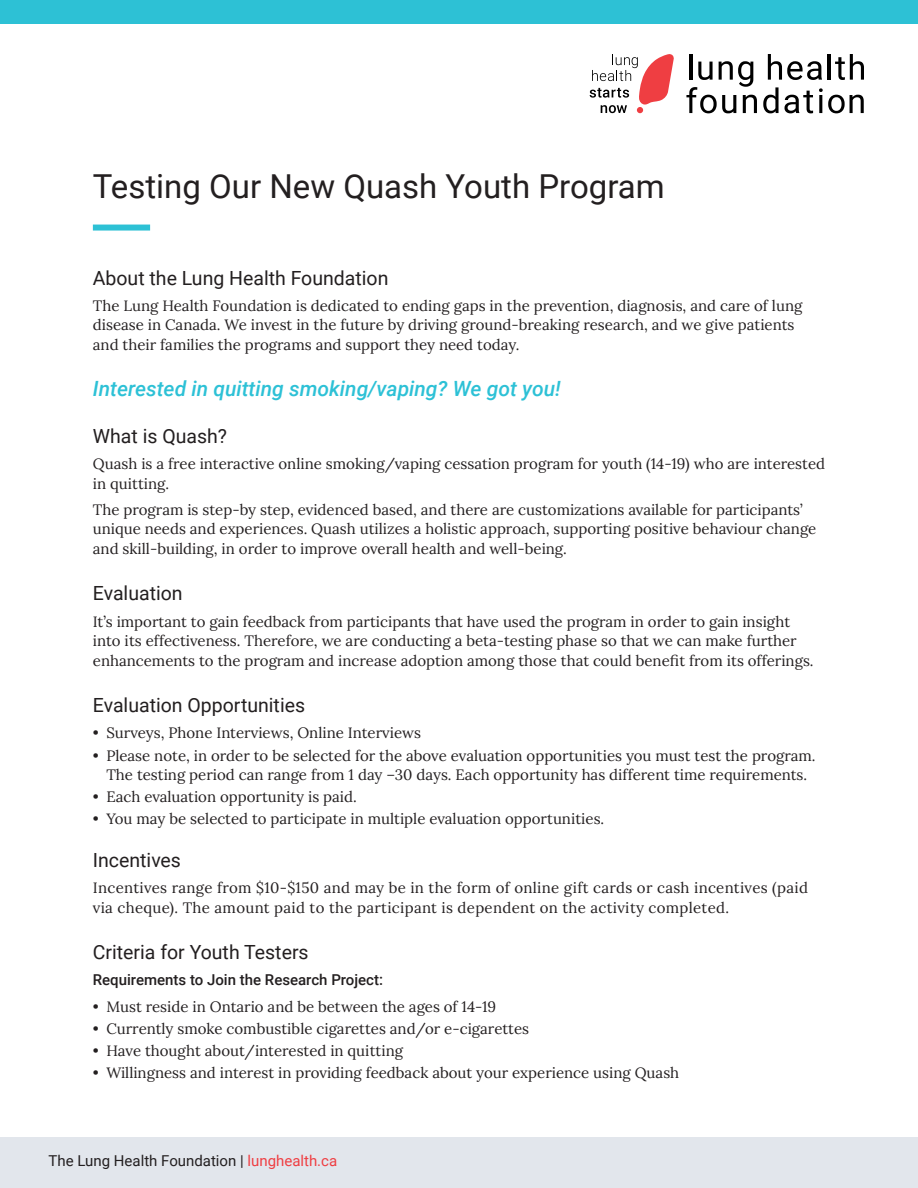
<style>
.page{position:relative;width:918px;height:1188px;background:#fff}
.page>*{position:absolute;margin:0;border:0;box-sizing:border-box;transform-origin:0 0}
.t1{font:33px "Roboto";color:#231f20}
.t2{font:italic 500 21px "Roboto";color:#2dc1d6}
.t3{font:19.5px "Roboto";color:#231f20}
.t4{font:15px/19.5px "Lora";color:#231f20}
.t5{font:15px/19.5px "Lora";letter-spacing:.02em;color:#231f20}
.t6{font:500 15px "Roboto";color:#231f20}
.t7{font:15px "Roboto";color:#231f20}
.s1{color:#ef3e42}
</style>
<div class="page">
<div style="left:93px;top:225px;width:57px;height:6px;background:#2dc1d5"></div>
<div style="left:0;top:0;width:918px;height:24px;background:#2dc1d5"></div>
<div style="left:0;top:1138px;width:918px;height:50px;background:#e2e6ec"></div>
<hr style="left:689px;top:54px;width:3px;height:26px;background:#000">
<svg style="left:768px;top:54px;width:54px;height:26px"></svg>
<hr style="left:828px;top:54px;width:3px;height:26px;background:#000">
<svg style="left:835px;top:54px;width:29px;height:26px"></svg>
<svg style="left:686px;top:61px;width:71px;height:52px"></svg>
<svg style="left:763px;top:87px;width:16px;height:26px"></svg>
<svg style="left:785px;top:91px;width:28px;height:22px"></svg>
<svg style="left:819px;top:88px;width:45px;height:25px"></svg>
<svg style="left:590px;top:54px;width:84px;height:59px"></svg>
<h1 class="t1" style="left:93px;top:163px;width:573px">Testing Our New Quash Youth Program</h1>
<h3 class="t3" style="left:93px;top:264px;width:297px">About the Lung Health Foundation</h3>
<p class="t4" style="left:93px;top:295px;width:711px">The Lung Health Foundation is dedicated to ending gaps in the prevention, diagnosis, and care of lung disease in Canada. We invest in the future by driving ground-breaking research, and we give patients and their families the programs and support they need today.</p>
<h2 class="t2" style="left:93px;top:374px;width:469px">Interested in quitting smoking/vaping? We got you!</h2>
<h3 class="t3" style="left:93px;top:422px;width:136px">What is Quash?</h3>
<p class="t4" style="left:93px;top:453px;width:734px">Quash is a free interactive online smoking/vaping cessation program for youth (14-19) who are interested in quitting.</p>
<p class="t4" style="left:93px;top:499px;width:725px">The program is step-by step, evidenced based, and there are customizations available for participants’ unique needs and experiences. Quash utilizes a holistic approach, supporting positive behaviour change and skill-building, in order to improve overall health and well-being.</p>
<h3 class="t3" style="left:93px;top:580px;width:91px">Evaluation</h3>
<p class="t4" style="left:93px;top:610px;width:722px">It’s important to gain feedback from participants that have used the program in order to gain insight into its effectiveness. Therefore, we are conducting a beta-testing phase so that we can make further enhancements to the program and increase adoption among those that could benefit from its offerings.</p>
<h3 class="t3" style="left:93px;top:691px;width:214px">Evaluation Opportunities</h3>
<p class="t4" style="left:93px;top:722px;width:330px">• Surveys, Phone Interviews, Online Interviews</p>
<p class="t4" style="left:93px;top:744px;width:724px;text-align:center">• Please note, in order to be selected for the above evaluation opportunities you must test the program.<br>The testing period can range from 1 day –30 days. Each opportunity has different time requirements.</p>
<p class="t4" style="left:93px;top:786px;width:265px">• Each evaluation opportunity is paid.</p>
<p class="t4" style="left:93px;top:808px;width:513px">• You may be selected to participate in multiple evaluation opportunities.</p>
<h3 class="t3" style="left:93px;top:846px;width:90px">Incentives</h3>
<p class="t5" style="left:93px;top:877px;width:717px">Incentives range from $10-$150 and may be in the form of online gift cards or cash incentives (paid via cheque). The amount paid to the participant is dependent on the activity completed.</p>
<h3 class="t3" style="left:93px;top:939px;width:217px">Criteria for Youth Testers</h3>
<p class="t6" style="left:93px;top:970px;width:292px">Requirements to Join the Research Project:</p>
<p class="t4" style="left:93px;top:996px;width:405px">• Must reside in Ontario and be between the ages of 14-19</p>
<p class="t4" style="left:93px;top:1018px;width:438px">• Currently smoke combustible cigarettes and/or e-cigarettes</p>
<p class="t4" style="left:93px;top:1040px;width:312px">• Have thought about/interested in quitting</p>
<p class="t4" style="left:93px;top:1062px;width:588px">• Willingness and interest in providing feedback about your experience using Quash</p>
<p class="t7" style="left:49px;top:1151px;width:290px">The Lung Health Foundation | <span class="s1">lunghealth.ca</span></p>
</div>
